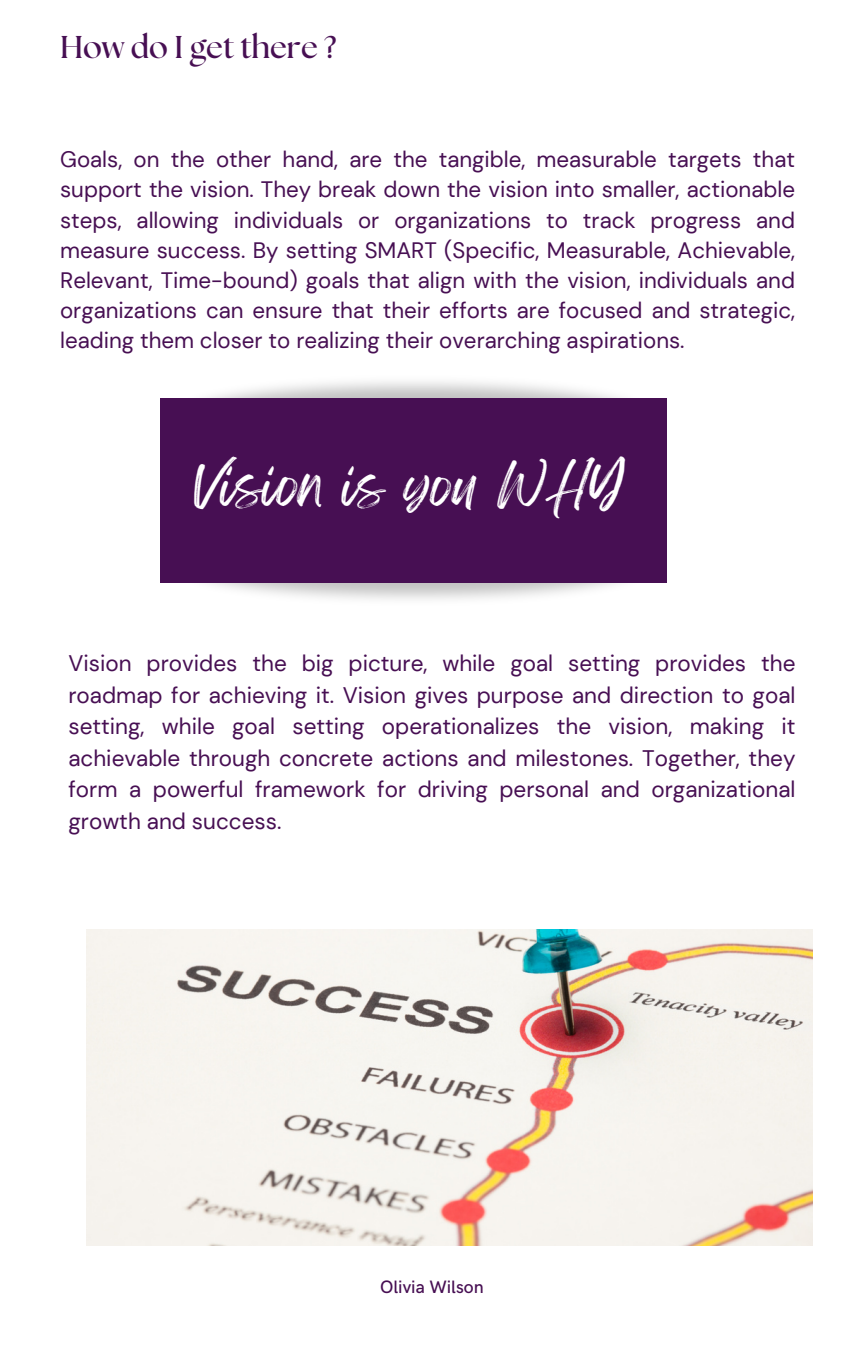
<style>
.page{position:relative;width:864px;height:1350px;background:#fff}
.page>*{position:absolute;margin:0;border:0;box-sizing:border-box;transform-origin:0 0}
.t1{font:49.5px "Feeling Passionate";color:#fff}
.t2{font:700 31.5px "The Seasons";color:#470f53}
.t3{font:22.5px/31.5px "DM Sans";color:#470f53;text-align:justify}
.t4{font:22.28px/30.2px "DM Sans";color:#470f53;text-align:justify}
.t5{font:500 18px "HK Grotesk";color:#470f53}
</style>
<div class="page">
<img style="left:86px;top:930px;width:726px;height:316px">
<img style="left:160px;top:535px;width:458px;height:65px">
<img style="left:160px;top:381px;width:507px;height:66px">
<div style="left:161px;top:399px;width:506px;height:184px;background:#470f53"></div>
<h3 class="t2" style="left:60px;top:33px;width:278px">How do I get there ?</h3>
<p class="t4" style="left:60px;top:145px;width:736px">Goals, on the other hand, are the tangible, measurable targets that support the vision. They break down the vision into smaller, actionable steps, allowing individuals or organizations to track progress and measure success. By setting SMART (Specific, Measurable, Achievable, Relevant, Time-bound) goals that align with the vision, individuals and organizations can ensure that their efforts are focused and strategic, leading them closer to realizing their overarching aspirations.</p>
<h3 class="t1" style="left:194px;top:445px;width:433px">Vision is you WHY</h3>
<h2 class="t3" style="left:68px;top:648px;width:729px">Vision provides the big picture, while goal setting provides the roadmap for achieving it. Vision gives purpose and direction to goal setting, while goal setting operationalizes the vision, making it achievable through concrete actions and milestones. Together, they form a powerful framework for driving personal and organizational growth and success.</h2>
<h1 class="t5" style="left:380px;top:1277px;width:105px">Olivia Wilson</h1>
</div>
